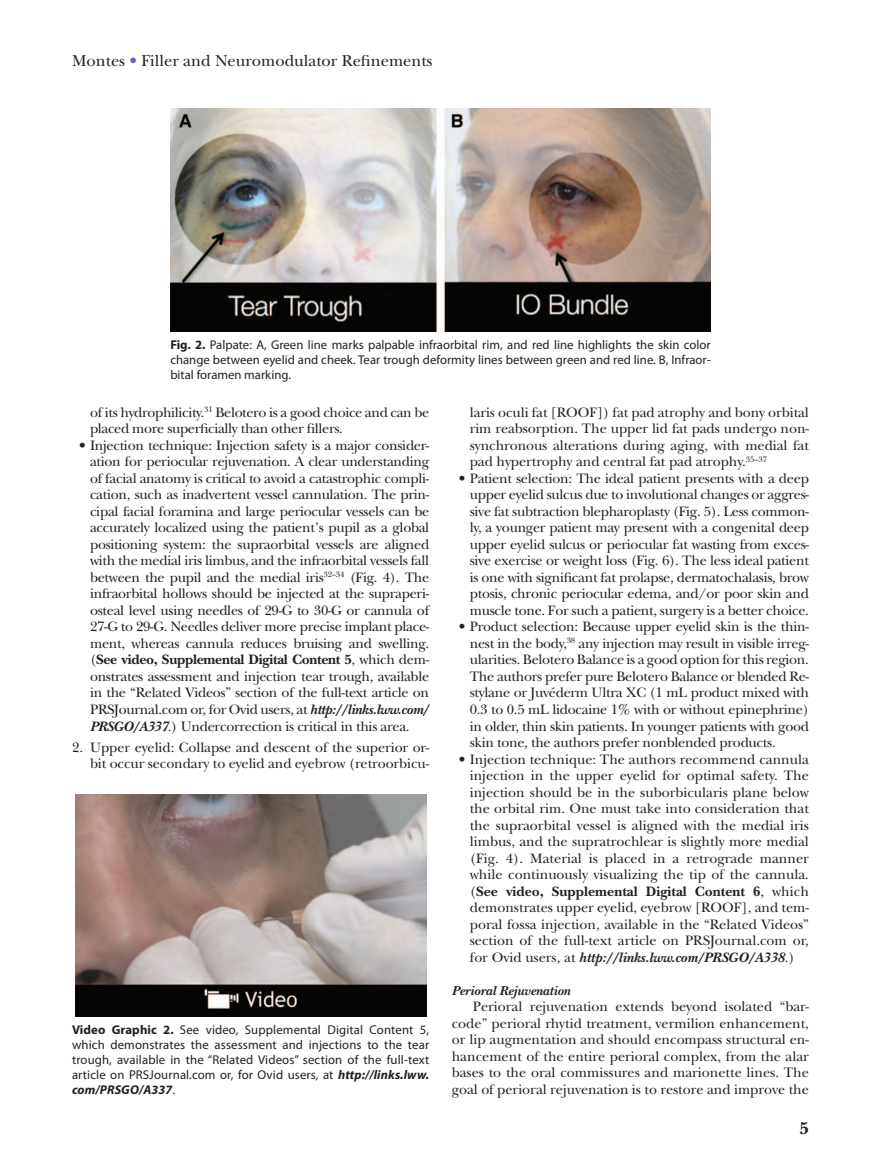
<style>
.page{position:relative;width:878px;height:1175px;background:#fff}
.page>*{position:absolute;margin:0;border:0;box-sizing:border-box;transform-origin:0 0}
.t1{font:700 18px "New Baskerville";color:#231f20}
.t2{font:16.5px "New Baskerville";color:#231f20}
.t3{font:14.25px/16.5px "New Baskerville";letter-spacing:-.005em;color:#231f20;text-align:justify}
.t4{font:14.25px/16.5px "New Baskerville";letter-spacing:-.025em;color:#231f20}
.t5{font:italic 700 13.5px "New Baskerville";color:#231f20}
.t6{font:12.75px/15px "Myriad Pro";color:#231f20;text-align:justify}
.s1{color:#6168a7}
.s2{font-weight:700}
.s3{font-weight:700;font-style:italic}
</style>
<div class="page">
<img style="left:170px;top:108px;width:540px;height:224px">
<img style="left:75px;top:794px;width:351px;height:222px">
<p class="t2" style="left:72px;top:51px;width:362px">Montes <span class="s1">•</span> Filler and Neuromodulator Refinements</p>
<p class="t6" style="left:170px;top:337px;width:542px"><span class="s2">Fig. 2.</span> Palpate: A, Green line marks palpable infraorbital rim, and red line highlights the skin color change between eyelid and cheek. Tear trough deformity lines between green and red line. B, I nfraor&shy;bital foramen marking.</p>
<p class="t4" style="left:90px;top:404px;width:340px">of its hydrophilicity.<sup>31</sup> Belotero is a good choice and can be placed more superficially than other fillers.</p>
<p class="t3" style="left:90px;top:437px;width:341px;text-indent:-11px">• Injection technique: Injection safety is a major consider&shy;ation for periocular rejuvenation. A clear understanding of facial anatomy is critical to avoid a catastrophic compli&shy;cation, such as inadvertent vessel cannulation. The prin&shy;cipal facial foramina and large periocular vessels can be accurately localized using the patient’s pupil as a global positioning system: the supraorbital vessels are aligned with the medial iris limbus, and the infraorbital vessels fall between the pupil and the medial iris<sup>32–34</sup> (Fig. 4). The infraorbital hollows should be injected at the supraperi&shy;osteal level using needles of 29-G to 30-G or cannula of 27-G to 29-G. Needles deliver more precise implant place&shy;ment, whereas cannula reduces bruising and swelling. (<span class="s2">See video, Supplemental Digital Content 5</span>, which dem&shy;onstrates assessment and injection tear trough, available in the “Related Videos” section of the full-text article on PRSJournal.com or, for Ovid users, at <span class="s3">http://links.lww.com/ PRSGO/A337</span>.) Undercorrection is critical in this area.</p>
<p class="t3" style="left:72px;top:738px;width:359px;text-align:right">2. Upper eyelid: Collapse and descent of the superior or&shy;bit occur secondary to eyelid and eyebrow (retroorbicu-</p>
<p class="t6" style="left:72px;top:1022px;width:359px"><span class="s2">Video Graphic 2.</span> See video, Supplemental Digital Content 5, which demonstrates the assessment and injections to the tear trough, available in the “Related Videos” section of the full-text article on PRSJournal.com or, for Ovid users, at <span class="s3">http://links.lww. com/PRSGO/A337</span>.</p>
<p class="t3" style="left:469px;top:404px;width:341px">laris oculi fat [ROOF]) fat pad atrophy and bony orbital rim reabsorption. The upper lid fat pads undergo non&shy;synchronous alterations during aging, with medial fat pad hypertrophy and central fat pad atrophy.<sup>35–37</sup></p>
<p class="t3" style="left:469px;top:470px;width:341px;text-indent:-11px">• Patient selection: The ideal patient presents with a deep upper eyelid sulcus due to involutional changes or aggres&shy;sive fat subtraction blepharoplasty (Fig. 5). Less common&shy;ly, a younger patient may present with a congenital deep upper eyelid sulcus or periocular fat wasting from exces&shy;sive exercise or weight loss (Fig. 6). The less ideal patient is one with significant fat prolapse, dermatochalasis, brow ptosis, chronic periocular edema, and/or poor skin and muscle tone. For such a patient, surgery is a better choice.</p>
<p class="t3" style="left:469px;top:618px;width:341px;text-indent:-11px">• Product selection: Because upper eyelid skin is the thin&shy;nest in the body,<sup>38</sup> any injection may result in visible irreg&shy;ularities. Belotero Balance is a good option for this region.<br>The authors prefer pure Belotero Balance or blended Re&shy;stylane or Juvéderm Ultra XC (1 mL product mixed with 0.3 to 0.5 mL lidocaine 1% with or without epinephrine) in older, thin skin patients. In younger patients with good skin tone, the authors prefer nonblended products.</p>
<p class="t3" style="left:470px;top:750px;width:341px;text-indent:-11px">• Injection technique: The authors recommend cannula injection in the upper eyelid for optimal safety. The injection should be in the suborbicularis plane below the orbital rim. One must take into consideration that the supraorbital vessel is aligned with the medial iris limbus, and the supratrochlear is slightly more medial (Fig. 4). Material is placed in a retrograde manner while continuously visualizing the tip of the cannula. (<span class="s2">See video, Supplemental Digital Content 6</span>, which demonstrates upper eyelid, eyebrow [ROOF], and tem&shy;poral fossa injection, available in the “Related Videos” section of the full-text article on PRSJournal.com or, for Ovid users, at <span class="s3">http://links.lww.com/PRSGO/A338</span>.)</p>
<p class="t5" style="left:452px;top:982px;width:120px">Perioral Rejuvenation</p>
<p class="t3" style="left:451px;top:998px;width:359px;text-indent:21px">Perioral rejuvenation extends beyond isolated “bar&shy;code” perioral rhytid treatment, vermilion enhancement, or lip augmentation and should encompass structural en&shy;hancement of the entire perioral complex, from the alar bases to the oral commissures and marionette lines. The goal of perioral rejuvenation is to restore and improve the</p>
<p class="t1" style="left:799px;top:1118px;width:11px">5</p>
</div>
